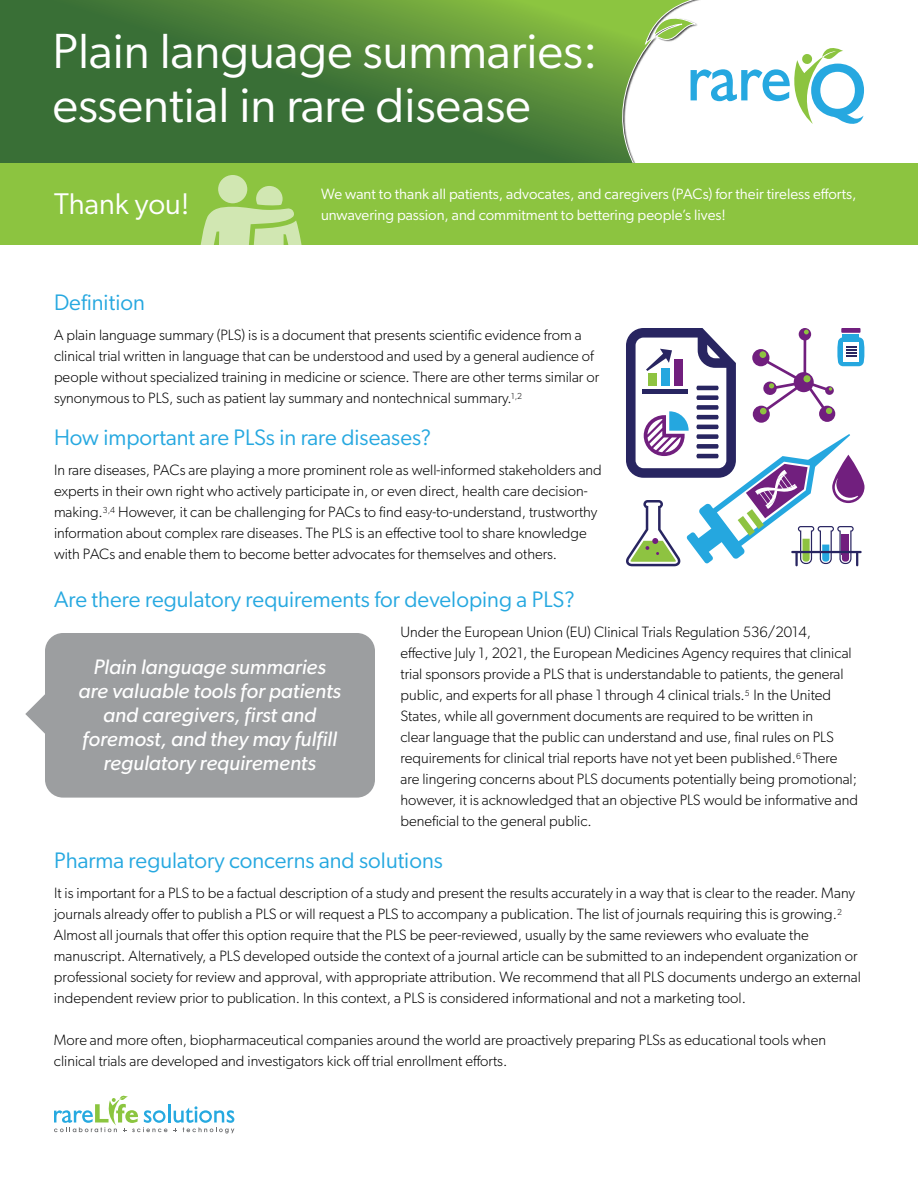
<style>
.page{position:relative;width:918px;height:1188px;background:#fff}
.page>*{position:absolute;margin:0;border:0;box-sizing:border-box;transform-origin:0 0}
.t1{font:49.5px/54px "Gibson";color:#fff}
.t2{font:30px "Gibson";color:#fff}
.t3{font:22.5px "Gibson";color:#26a8e0}
.t4{font:italic 21px/24px "Gibson";color:#fff;text-align:center}
.t5{font:300 15px/21px "Gibson";color:#000}
.t6{font:15px/21px "Gibson";color:#fff}
</style>
<div class="page">
<hr style="left:168px;top:1104px;width:3px;height:19px;background:#26a9e0">
<svg style="left:173px;top:1106px;width:61px;height:28px"></svg>
<svg style="left:54px;top:1095px;width:113px;height:37px"></svg>
<svg style="left:0;top:0;width:700px;height:163px;background:#518540"></svg>
<div style="left:0;top:163px;width:918px;height:81px;background:#8cc440"></div>
<div style="left:45px;top:633px;width:330px;height:165px;background:#9c9ea0;border-radius:18px"></div>
<svg style="left:25px;top:694px;width:20px;height:40px"></svg>
<svg style="left:653px;top:7px;width:211px;height:122px"></svg>
<div style="left:218px;top:175px;width:29px;height:28px;background:#d1e7b2;border-radius:50%"></div>
<svg style="left:200px;top:186px;width:103px;height:59px"></svg>
<svg style="left:626px;top:328px;width:239px;height:238px"></svg>
<h1 class="t1" style="left:52px;top:23px;width:547px">Plain language summaries: essential in rare disease</h1>
<h2 class="t2" style="left:54px;top:186px;width:137px">Thank you!</h2>
<p class="t6" style="left:321px;top:184px;width:537px">We want to thank all patients, advocates, and caregivers (PACs) for their tireless efforts, unwavering passion, and commitment to bettering people’s lives!</p>
<h3 class="t3" style="left:54px;top:289px;width:92px">Definition</h3>
<p class="t5" style="left:54px;top:325px;width:547px">A plain language summary (PLS) is is a document that presents scientific evidence from a clinical trial written in language that can be understood and used by a general audience of people without specialized training in medicine or science. There are other terms similar or synonymous to PLS, such as patient lay summary and nontechnical summary.<sup>1,2</sup></p>
<h3 class="t3" style="left:54px;top:424px;width:379px">How important are PLSs in rare diseases?</h3>
<p class="t5" style="left:54px;top:460px;width:549px">In rare diseases, PACs are playing a more prominent role as well-informed stakeholders and experts in their own right who actively participate in, or even direct, health care decision&shy;making.<sup>3,4</sup> However, it can be challenging for PACs to find easy-to-understand, trustworthy information about complex rare diseases. The PLS is an effective tool to share knowledge with PACs and enable them to become better advocates for themselves and others.</p>
<h3 class="t3" style="left:54px;top:586px;width:523px">Are there regulatory requirements for developing a PLS?</h3>
<p class="t5" style="left:400px;top:622px;width:459px">Under the European Union (EU) Clinical Trials Regulation 536/2014, effective July 1, 2021, the European Medicines Agency requires that clinical trial sponsors provide a PLS that is understandable to patients, the general public, and experts for all phase 1 through 4 clinical trials.<sup>5</sup> In the United States, while all government documents are required to be written in<br>clear language that the public can understand and use, final rules on PLS requirements for clinical trial reports have not yet been published.<sup>6</sup> There are lingering concerns about PLS documents potentially being promotional; however, it is acknowledged that an objective PLS would be informative and beneficial to the general public.</p>
<h3 class="t3" style="left:54px;top:847px;width:390px">Pharma regulatory concerns and solutions</h3>
<p class="t5" style="left:54px;top:883px;width:809px">It is important for a PLS to be a factual description of a study and present the results accurately in a way that is clear to the reader. Many journals already offer to publish a PLS or will request a PLS to accompany a publication. The list of journals requiring this is growing.<sup>2<br></sup>Almost all journals that offer this option require that the PLS be peer-reviewed, usually by the same reviewers who evaluate the manuscript. Alternatively, a PLS developed outside the context of a journal article can be submitted to an independent organization or professional society for review and approval, with appropriate attribution. We recommend that all PLS documents undergo an external independent review prior to publication. In this context, a PLS is considered informational and not a marketing tool.</p>
<p class="t5" style="left:54px;top:1030px;width:774px">More and more often, biopharmaceutical companies around the world are proactively preparing PLSs as educational tools when clinical trials are developed and investigators kick off trial enrollment efforts.</p>
<h3 class="t4" style="left:78px;top:654px;width:264px">Plain language summaries are valuable tools for patients and caregivers, first and foremost, and they may fulfill regulatory requirements</h3>
</div>
